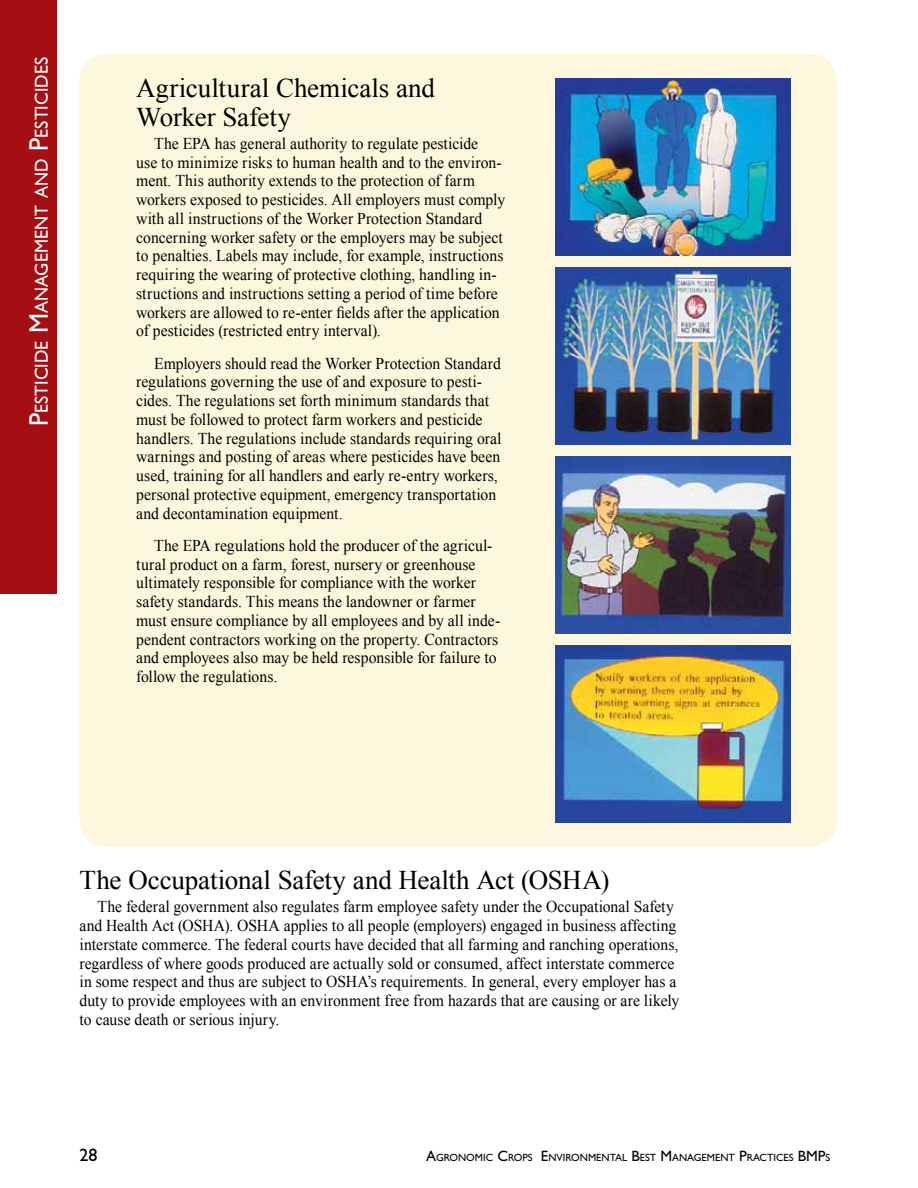
<style>
.page{position:relative;width:918px;height:1188px;background:#fff}
.page>*{position:absolute;margin:0;border:0;box-sizing:border-box;transform-origin:0 0}
.t1{font:27px/28.5px "Times New Roman";letter-spacing:-.005em;color:#000}
.t2{font:18.9px "Gill Sans Std";letter-spacing:.005em;color:#fff;scale:.95 1}
.t3{font:18px "Gill Sans Std";color:#000}
.t4{font:16.5px/18.8px "Times New Roman";color:#000;scale:.95 1}
.t5{font:10.5px "Gill Sans Std";color:#000}
.s1{font-size:27px}
.s2{font-size:15px}
</style>
<div class="page">
<div style="left:80px;top:54px;width:757px;height:793px;background:#fdf8dd;border-radius:27px"></div>
<div style="left:0;top:0;width:56px;height:594px;background:#a50e12"></div>
<img style="left:555px;top:456px;width:236px;height:177px">
<img style="left:555px;top:78px;width:236px;height:177px">
<img style="left:555px;top:267px;width:236px;height:177px">
<img style="left:555px;top:645px;width:236px;height:177px">
<p class="t2" style="left:31px;top:426px;width:390px;rotate:-90deg"><span class="s1">P</span>ESTICIDE <span class="s1">M</span>ANAGEMENT AND <span class="s1">P</span>ESTICIDES</p>
<h1 class="t1" style="left:136px;top:73px;width:300px">Agricultural Chemicals and<br>Worker Safety</h1>
<p class="t4" style="left:136px;top:134px;width:390px;text-indent:18px">The EPA has general authority to regulate pesticide<br>use to minimize risks to human health and to the environ&shy;ment. This authority extends to the protection of farm workers exposed to pesticides. All employers must comply with all instructions of the Worker Protection Standard concerning worker safety or the employers may be subject to penalties. Labels may include, for example, instructions requiring the wearing of protective clothing, handling in&shy;structions and instructions setting a period of time before workers are allowed to re-enter fields after the application of pesticides (restricted entry interval).</p>
<p class="t4" style="left:136px;top:353px;width:386px;text-indent:18px">Employers should read the Worker Protection Standard regulations governing the use of and exposure to pesti&shy;cides. The regulations set forth minimum standards that must be followed to protect farm workers and pesticide handlers. The regulations include standards requiring oral warnings and posting of areas where pesticides have been used, training for all handlers and early re-entry workers, personal protective equipment, emergency transportation and decontamination equipment.</p>
<p class="t4" style="left:136px;top:536px;width:385px;text-indent:18px">The EPA regulations hold the producer of the agricul&shy;tural product on a farm, forest, nursery or greenhouse ultimately responsible for compliance with the worker safety standards. This means the landowner or farmer must ensure compliance by all employees and by all inde&shy;pendent contractors working on the property. Contractors and employees also may be held responsible for failure to follow the regulations.</p>
<h1 class="t1" style="left:80px;top:866px;width:531px">The Occupational Safety and Health Act (OSHA)</h1>
<p class="t4" style="left:80px;top:897px;width:633px;text-indent:18px">The federal government also regulates farm employee safety under the Occupational Safety and Health Act (OSHA). OSHA applies to all people (employers) engaged in business affecting interstate commerce. The federal courts have decided that all farming and ranching operations, regardless of where goods produced are actually sold or consumed, affect interstate commerce in some respect and thus are subject to OSHA’s requirements. In general, every employer has a duty to provide employees with an environment free from hazards that are causing or are likely to cause death or serious injury.</p>
<p class="t3" style="left:80px;top:1144px;width:19px">28</p>
<p class="t5" style="left:426px;top:1151px;width:406px"><span class="s2">A</span>GRONOMIC <span class="s2">C</span>ROPS <span class="s2">E</span>NVIRONMENTAL <span class="s2">B</span>EST <span class="s2">M</span>ANAGEMENT <span class="s2">P</span>RACTICES <span class="s2">BMP</span>S</p>
</div>
